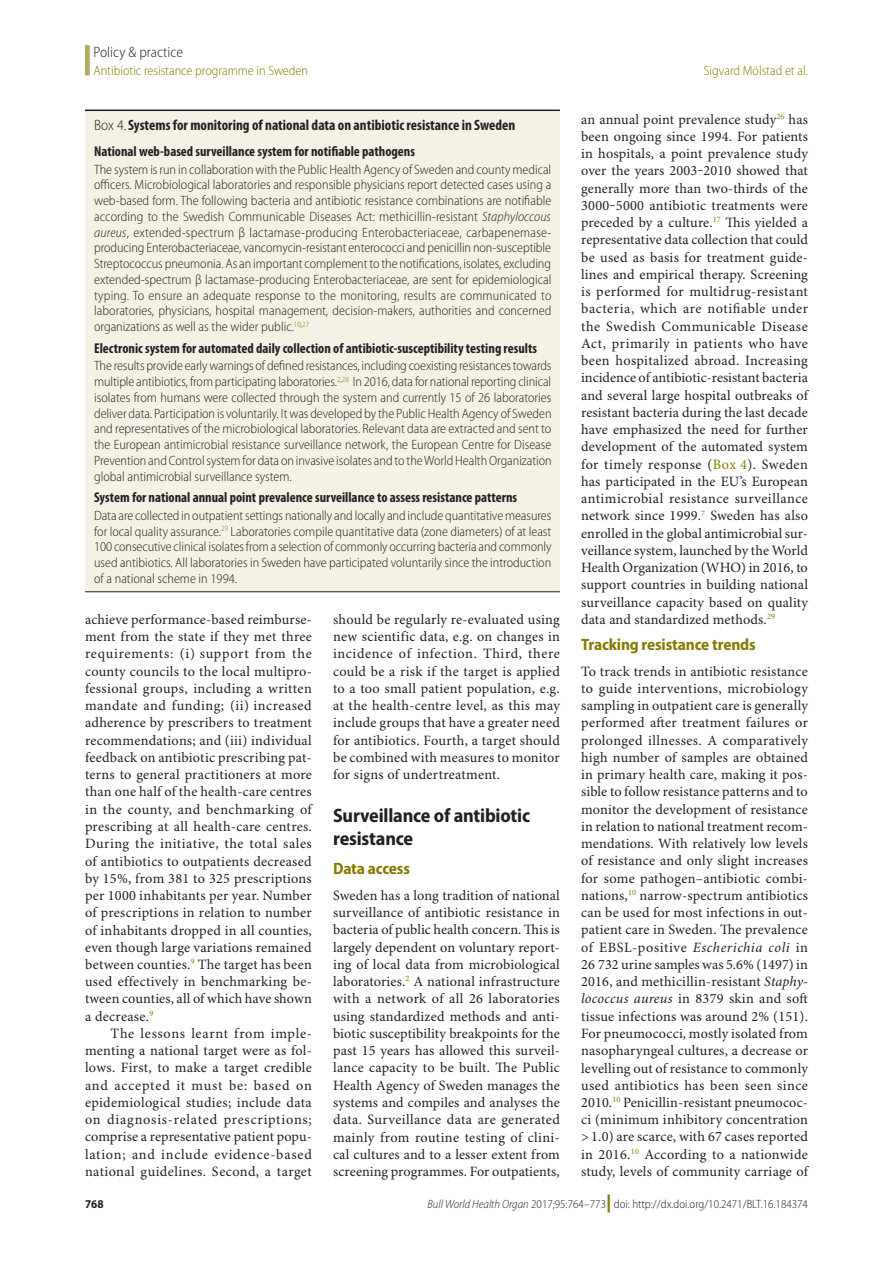
<style>
.page{position:relative;width:893px;height:1263px;background:#fff}
.page>*{position:absolute;margin:0;border:0;box-sizing:border-box;transform-origin:0 0}
.t1{font:700 semi-condensed 19.5px/22.5px "Myriad Pro";letter-spacing:-.01em;color:#231f20}
.t2{font:700 semi-condensed 16.5px "Myriad Pro";letter-spacing:-.01em;color:#827c00}
.t3{font:700 condensed 15px "Myriad Pro";color:#231f20}
.t4{font:300 semi-condensed 15px "Myriad Pro";color:#231f20}
.t5{font:14.25px/17.2px "Minion Pro";letter-spacing:.01em;color:#231f20;text-align:justify}
.t6{font:700 condensed 14.25px "Myriad Pro";color:#231f20}
.t7{font:300 semi-condensed 13.5px/15.8px "Myriad Pro";color:#231f20;text-align:justify}
.t8{font:300 semi-condensed 13.5px "Myriad Pro";color:#827c00}
.t9{font:300 semi-condensed 12px "Myriad Pro";color:#231f20}
.t10{font:700 semi-condensed 12px "Myriad Pro";color:#231f20}
.s1{font-weight:300;font-stretch:semi-condensed}
.s2{font-style:italic}
.s3{color:#827c00}
.s4{font-weight:900;font-stretch:normal;font-size:18px;color:#827c00}
</style>
<div class="page">
<div style="left:85px;top:45px;width:5px;height:30px;background:#b2ac5f"></div>
<div style="left:85px;top:111px;width:474px;height:481px;background:#f3f2e4"></div>
<hr style="left:85px;top:110px;width:475px;height:1px;background:#231f20">
<hr style="left:85px;top:591px;width:475px;height:1px;background:#231f20">
<p class="t4" style="left:94px;top:44px;width:91px">Policy &amp; practice</p>
<p class="t8" style="left:94px;top:63px;width:216px">Antibiotic resistance programme in Sweden</p>
<p class="t8" style="left:704px;top:63px;width:106px">Sigvard Mölstad et al.</p>
<p class="t3" style="left:94px;top:117px;width:423px"><span class="s1">Box 4.</span>Systems for monitoring of national data on antibiotic resistance in Sweden</p>
<p class="t6" style="left:94px;top:143px;width:322px">National web-based surveillance system for notifiable pathogens</p>
<p class="t7" style="left:94px;top:162px;width:459px">The system is run in collaboration with the Public Health Agency of Sweden and county medical officers. Microbiological laboratories and responsible physicians report detected cases using a web-based form. The following bacteria and antibiotic resistance combinations are notifiable according to the Swedish Communicable Diseases Act: methicillin-resistant <span class="s2">Staphyloccous aureus</span>, extended-spectrum β lactamase-producing Enterobacteriaceae, carbapenemase&shy;producing Enterobacteriaceae, vancomycin-resistant enterococci and penicillin non-susceptible Streptococcus pneumonia. As an important complement to the notifications, isolates, excluding extended-spectrum β lactamase-producing Enterobacteriaceae, are sent for epidemiological typing. To ensure an adequate response to the monitoring, results are communicated to laboratories, physicians, hospital management, decision-makers, authorities and concerned organizations as well as the wider public.<sup>10</sup><sup>,</sup><sup>27</sup></p>
<p class="t6" style="left:94px;top:340px;width:444px">Electronic system for automated daily collection of antibiotic-susceptibility testing results</p>
<p class="t7" style="left:94px;top:358px;width:459px">The results provide early warnings of defined resistances, including coexisting resistances towards multiple antibiotics, from participating laboratories.<sup>2</sup><sup>,</sup><sup>28</sup> In 2016, data for national reporting clinical isolates from humans were collected through the system and currently 15 of 26 laboratories deliver data. Participation is voluntarily. It was developed by the Public Health Agency of Sweden and representatives of the microbiological laboratories. Relevant data are extracted and sent to the European antimicrobial resistance surveillance network, the European Centre for Disease Prevention and Control system for data on invasive isolates and to the World Health Organization global antimicrobial surveillance system.</p>
<p class="t6" style="left:94px;top:489px;width:425px">System for national annual point prevalence surveillance to assess resistance patterns</p>
<p class="t7" style="left:94px;top:508px;width:459px">Data are collected in outpatient settings nationally and locally and include quantitative measures for local quality assurance.<sup>29</sup> Laboratories compile quantitative data (zone diameters) of at least 100 consecutive clinical isolates from a selection of commonly occurring bacteria and commonly used antibiotics. All laboratories in Sweden have participated voluntarily since the introduction of a national scheme in 1994.</p>
<p class="t5" style="left:85px;top:611px;width:228px">achieve performance-based reimburse&shy;ment from the state if they met three requirements: (i) support from the county councils to the local multipro&shy;fessional groups, including a written mandate and funding; (ii) increased adherence by prescribers to treatment recommendations; and (iii) individual feedback on antibiotic prescribing pat&shy;terns to general practitioners at more than one half of the health-care centres in the county, and benchmarking of prescribing at all health-care centres.<br>During the initiative, the total sales of antibiotics to outpatients decreased by 15%, from 381 to 325 prescriptions per 1000 inhabitants per year. Number of prescriptions in relation to number of inhabitants dropped in all counties, even though large variations remained between counties.<sup>9</sup> The target has been used effectively in benchmarking be&shy;tween counties, all of which have shown a decrease.<sup>9</sup></p>
<p class="t5" style="left:85px;top:1025px;width:228px;text-indent:26px">The lessons learnt from imple&shy;menting a national target were as fol&shy;lows. First, to make a target credible and accepted it must be: based on epidemiological studies; include data on diagnosis-related prescriptions; comprise a representative patient popu&shy;lation; and include evidence-based national guidelines. Second, a target</p>
<p class="t5" style="left:333px;top:611px;width:228px">should be regularly re-evaluated using new scientific data, e.g. on changes in incidence of infection. Third, there could be a risk if the target is applied to a too small patient population, e.g. at the health-centre level, as this may include groups that have a greater need for antibiotics. Fourth, a target should be combined with measures to monitor for signs of undertreatment.</p>
<h1 class="t1" style="left:333px;top:805px;width:199px">Surveillance of antibiotic resistance</h1>
<p class="t2" style="left:333px;top:859px;width:78px">Data access</p>
<p class="t5" style="left:333px;top:887px;width:228px">Sweden has a long tradition of national surveillance of antibiotic resistance in bacteria of public health concern. This is largely dependent on voluntary report&shy;ing of local data from microbiological laboratories.<sup>2</sup> A national infrastructure with a network of all 26 laboratories using standardized methods and anti&shy;biotic susceptibility breakpoints for the past 15 years has allowed this surveil&shy;lance capacity to be built. The Public Health Agency of Sweden manages the systems and compiles and analyses the data. Surveillance data are generated mainly from routine testing of clini&shy;cal cultures and to a lesser extent from screening programmes. For outpatients,</p>
<p class="t5" style="left:581px;top:111px;width:228px">an annual point prevalence study<sup>26</sup> has been ongoing since 1994. For patients in hospitals, a point prevalence study over the years 2003‒2010 showed that generally more than two-thirds of the 3000‒5000 antibiotic treatments were preceded by a culture.<sup>17</sup> This yielded a representative data collection that could be used as basis for treatment guide&shy;lines and empirical therapy. Screening is performed for multidrug-resistant bacteria, which are notifiable under the Swedish Communicable Disease Act, primarily in patients who have been hospitalized abroad. Increasing incidence of antibiotic-resistant bacteria and several large hospital outbreaks of resistant bacteria during the last decade have emphasized the need for further development of the automated system for timely response (<span class="s3">Box 4</span>). Sweden has participated in the EU’s European antimicrobial resistance surveillance network since 1999.<sup>7</sup> Sweden has also enrolled in the global antimicrobial sur&shy;veillance system, launched by the World Health Organization (WHO) in 2016, to support countries in building national surveillance capacity based on quality data and standardized methods.<sup>29</sup></p>
<p class="t2" style="left:581px;top:635px;width:176px">Tracking resistance trends</p>
<p class="t5" style="left:581px;top:663px;width:228px">To track trends in antibiotic resistance to guide interventions, microbiology sampling in outpatient care is generally performed after treatment failures or prolonged illnesses. A comparatively high number of samples are obtained in primary health care, making it pos&shy;sible to follow resistance patterns and to monitor the development of resistance in relation to national treatment recom&shy;mendations. With relatively low levels of resistance and only slight increases for some pathogen–antibiotic combi&shy;nations,<sup>10</sup> narrow-spectrum antibiotics can be used for most infections in out&shy;patient care in Sweden. The prevalence of EBSL-positive <span class="s2">Escherichia coli</span> in 26 732 urine samples was 5.6% (1497) in 2016, and methicillin-resistant <span class="s2">Staphy&shy;lococcus aureus</span> in 8379 skin and soft tissue infections was around 2% (151).<br>For pneumococci, mostly isolated from nasopharyngeal cultures, a decrease or levelling out of resistance to commonly used antibiotics has been seen since 2010.<sup>10</sup> Penicillin-resistant pneumococ&shy;ci (minimum inhibitory concentration &gt; 1.0) are scarce, with 67 cases reported in 2016.<sup>10</sup> According to a nationwide study, levels of community carriage of</p>
<p class="t10" style="left:85px;top:1197px;width:20px">768</p>
<p class="t9" style="left:427px;top:1198px;width:382px"><span class="s2">Bull World Health Organ</span> 2017;95:764–773<span class="s4">|</span> doi: http://dx.doi.org/10.2471/BLT.16.184374</p>
</div>
